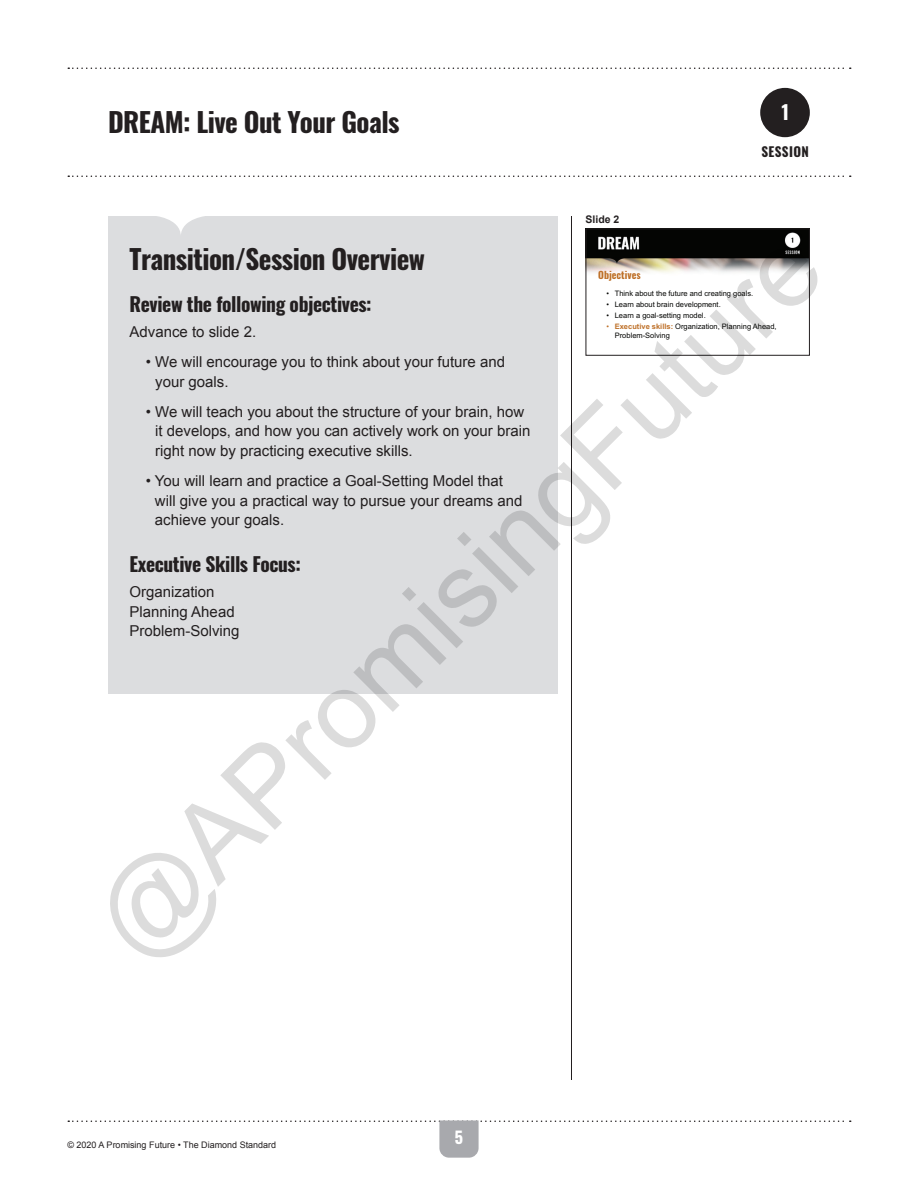
<style>
.page{position:relative;width:918px;height:1188px;background:#fff}
.page>*{position:absolute;margin:0;border:0;box-sizing:border-box;transform-origin:0 0}
.t1{font:108px "Arial";color:rgb(0 0 0/.14)}
.t2{font:700 27px "Oswald";letter-spacing:-.02em;color:#231f20}
.t3{font:700 19.5px "Oswald";letter-spacing:-.02em;color:#231f20}
.t4{font:700 19.5px "Oswald";color:#fff}
.t5{font:700 16.5px "Oswald";color:#fff}
.t6{font:15px/19.5px "Arial";color:#231f20}
.t7{font:700 13.2px "Oswald";letter-spacing:.03em;color:#231f20}
.t8{font:700 10.5px "Arial";color:#231f20}
.t9{font:700 10.05px "Oswald";color:#be7028}
.t10{font:9px "Arial";color:#231f20}
.t11{font:7.5px/9px "Arial";color:#040503}
.s1{color:#be7028}
.s2{font-weight:700;color:#be7028}
</style>
<div class="page">
<svg style="left:68px;top:1120px;width:783px;height:38px"></svg>
<div style="left:760px;top:88px;width:50px;height:49px;background:#231f20;border-radius:50%"></div>
<svg style="left:68px;top:68px;width:783px;height:1px"></svg>
<svg style="left:68px;top:176px;width:783px;height:1px"></svg>
<hr style="left:571px;top:216px;width:1px;height:864px;background:#231f20">
<img style="left:588px;top:231px;width:220px;height:42px">
<div style="left:586px;top:229px;width:224px;height:127px;border:1px solid #231f20"></div>
<div style="left:108px;top:216px;width:450px;height:477px;background:#dcdddf"></div>
<svg style="left:158px;top:216px;width:46px;height:18px"></svg>
<h2 class="t2" style="left:108px;top:103px;width:293px">DREAM: Live Out Your Goals</h2>
<h3 class="t4" style="left:780px;top:99px;width:12px">1</h3>
<p class="t7" style="left:761px;top:142px;width:49px">SESSION</p>
<p class="t8" style="left:586px;top:213px;width:35px">Slide 2</p>
<h1 class="t1" style="left:61px;top:885px;width:975px;rotate:-45deg">@APromisingFuture</h1>
<h2 class="t2" style="left:130px;top:241px;width:297px">Transition/Session Overview</h2>
<h3 class="t3" style="left:130px;top:290px;width:244px">Review the following objectives:</h3>
<p class="t6" style="left:130px;top:322px;width:128px">Advance to slide 2.</p>
<p class="t6" style="left:155px;top:352px;width:351px;text-indent:-9px">• We will encourage you to think about your future and your goals.</p>
<p class="t6" style="left:155px;top:402px;width:377px;text-indent:-9px">• We will teach you about the structure of your brain, how it develops, and how you can actively work on your brain right now by practicing executive skills.</p>
<p class="t6" style="left:155px;top:471px;width:369px;text-indent:-9px">• You will learn and practice a Goal-Setting Model that will give you a practical way to pursue your dreams and achieve your goals.</p>
<h3 class="t3" style="left:130px;top:551px;width:173px">Executive Skills Focus:</h3>
<p class="t6" style="left:130px;top:582px;width:112px">Organization<br>Planning Ahead<br>Problem-Solving</p>
<p class="t9" style="left:598px;top:268px;width:44px">Objectives</p>
<p class="t11" style="left:606px;top:289px;width:148px">• Think about the future and creating goals.</p>
<p class="t11" style="left:606px;top:299px;width:116px">• Learn about brain development.</p>
<p class="t11" style="left:606px;top:310px;width:101px">• Learn a goal-setting model.</p>
<p class="t11" style="left:615px;top:321px;width:163px;text-indent:-8px"><span class="s1">•</span> <span class="s2">Executive skills:</span> Organization, Planning Ahead,<br>Problem-Solving</p>
<p class="t10" style="left:68px;top:1138px;width:210px">© 2020 A Promising Future • The Diamond Standard</p>
<p class="t5" style="left:455px;top:1126px;width:10px">5</p>
</div>
